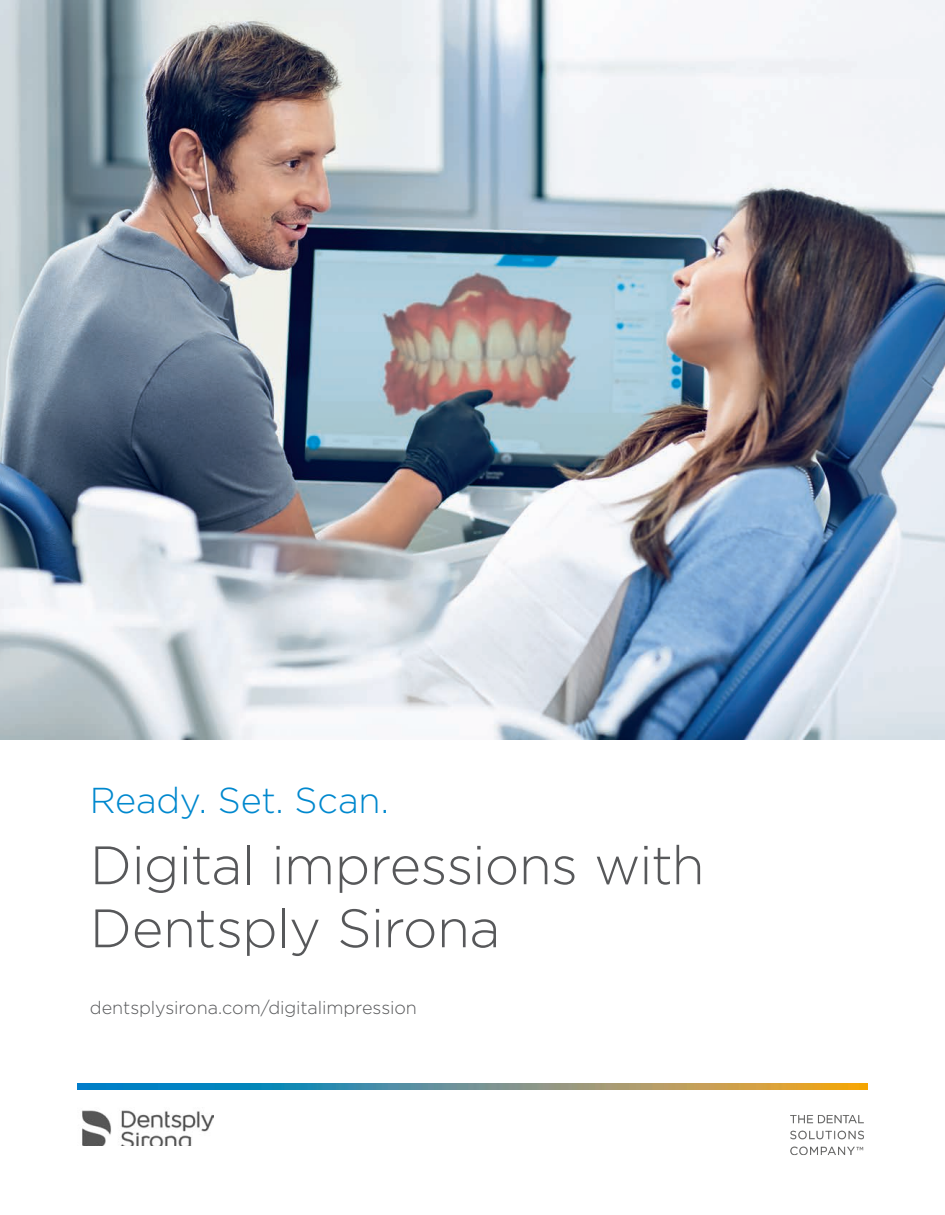
<style>
.page{position:relative;width:945px;height:1215px;background:#fff}
.page>*{position:absolute;margin:0;border:0;box-sizing:border-box;transform-origin:0 0}
._01_Headline_36pt_42{font:300 54px/63px "Gotham";letter-spacing:-.015em;color:#57585a}
._01_Overhead_24pt_DS{font:300 36px "Gotham";letter-spacing:-.005em;color:#0088ce}
._01_URL_12pt_DS_grau{font:300 18px "Gotham";letter-spacing:-.005em;color:#57585a}
</style>
<div class="page">
<img style="left:0;top:0;width:945px;height:739px">
<img style="left:77px;top:1083px;width:791px;height:7px">
<img style="left:82px;top:1110px;width:131px;height:36px">
<img style="left:790px;top:1115px;width:74px;height:41px">
<p class="_01_Overhead_24pt_DS" style="left:90px;top:778px;width:301px">Ready. Set. Scan.</p>
<p class="_01_Headline_36pt_42" style="left:90px;top:832px;width:616px">Digital impressions with<br>Dentsply Sirona</p>
<p class="_01_URL_12pt_DS_grau" style="left:90px;top:997px;width:329px">dentsplysirona.com/digitalimpression</p>
</div>
